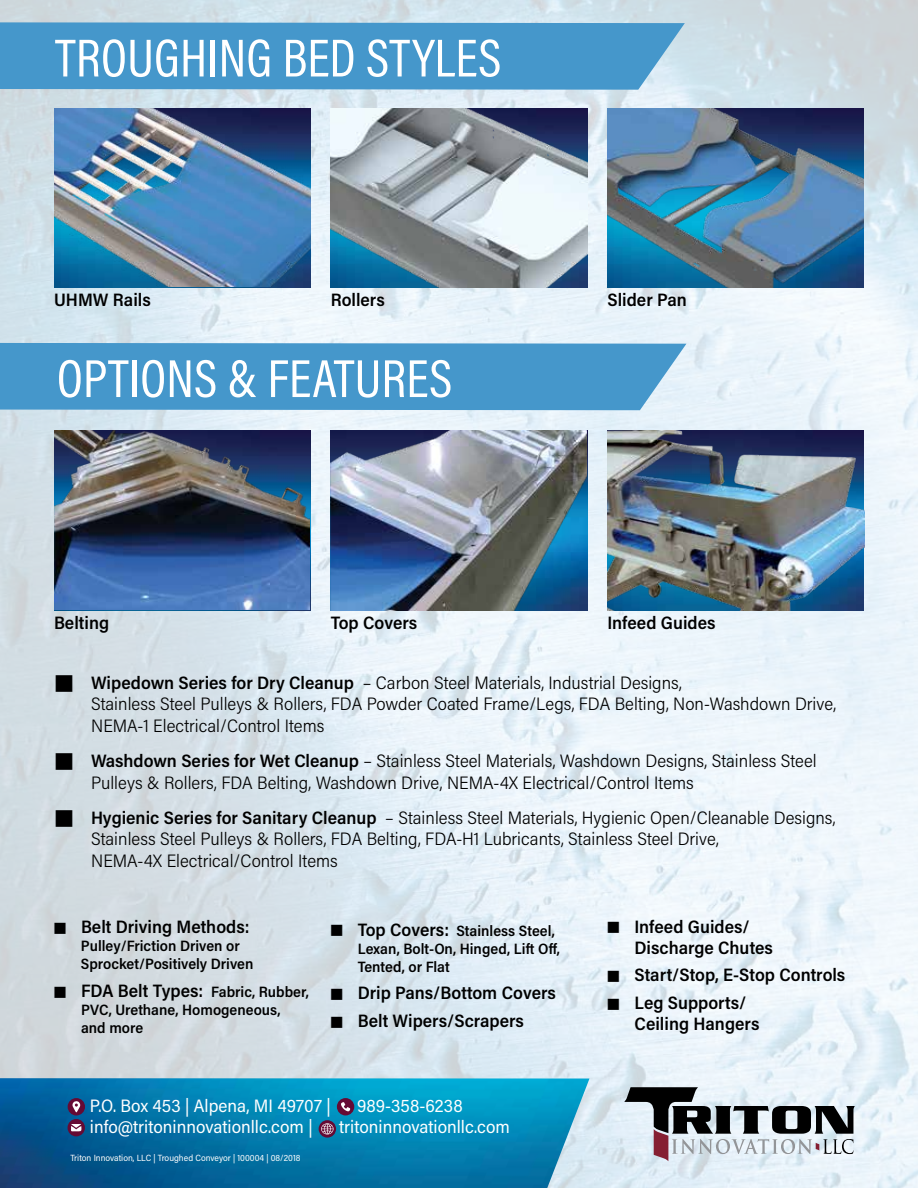
<style>
.page{position:relative;width:918px;height:1188px;background:#fff}
.page>*{position:absolute;margin:0;border:0;box-sizing:border-box;transform-origin:0 0}
.t1{font:54px "Acumin Pro Cond";color:#fff}
.t2{font:300 18px/21.6px "Acumin Pro Semi Cond";color:#000}
.t3{font:600 18px/21px "Acumin Pro Semi Cond";color:#000}
.t4{font:18px "Acumin Pro Semi Cond";color:#fff}
.t5{font:600 15px/18px "Acumin Pro Semi Cond";color:#000}
.t6{font:9px "Acumin Pro Semi Cond";color:#fff}
.s1{font-weight:600}
.s2{font-size:18px}
</style>
<div class="page">
<img style="left:0;top:0;width:918px;height:1188px">
<img style="left:0;top:1078px;width:590px;height:110px">
<div style="left:337px;top:1098px;width:17px;height:17px;background:#650a34;border-radius:50%"></div>
<svg style="left:341px;top:1102px;width:10px;height:9px"></svg>
<div style="left:68px;top:1119px;width:17px;height:17px;background:#650a34;border-radius:50%"></div>
<svg style="left:71px;top:1124px;width:11px;height:7px"></svg>
<div style="left:68px;top:1098px;width:17px;height:17px;background:#650a34;border-radius:50%"></div>
<svg style="left:72px;top:1101px;width:8px;height:12px"></svg>
<svg style="left:319px;top:1120px;width:17px;height:18px"></svg>
<svg style="left:321px;top:1123px;width:13px;height:11px"></svg>
<svg style="left:624px;top:1087px;width:231px;height:74px;background:#a0a5aa"></svg>
<div style="left:0;top:22px;width:685px;height:68px;background:#4597cb"></div>
<div style="left:0;top:343px;width:686px;height:67px;background:#4597cb"></div>
<img style="left:331px;top:108px;width:256px;height:179px">
<img style="left:608px;top:108px;width:256px;height:179px">
<img style="left:54px;top:108px;width:256px;height:178px">
<img style="left:331px;top:431px;width:256px;height:179px">
<img style="left:608px;top:431px;width:256px;height:179px">
<img style="left:54px;top:430px;width:256px;height:180px">
<h1 class="t1" style="left:55px;top:23px;width:448px">TROUGHING BED STYLES</h1>
<p class="t3" style="left:54px;top:288px;width:98px">UHMW Rails</p>
<p class="t3" style="left:331px;top:288px;width:56px">Rollers</p>
<p class="t3" style="left:608px;top:289px;width:81px">Slider Pan</p>
<h1 class="t1" style="left:57px;top:344px;width:397px">OPTIONS &amp; FEATURES</h1>
<p class="t3" style="left:54px;top:611px;width:57px">Belting</p>
<p class="t3" style="left:331px;top:611px;width:88px">Top Covers</p>
<p class="t3" style="left:608px;top:612px;width:110px">Infeed Guides</p>
<p class="t2" style="left:91px;top:671px;width:747px;text-indent:-36px">■ <span class="s1">Wipedown Series for Dry Cleanup</span> – Carbon Steel Materials, Industrial Designs,<br>Stainless Steel Pulleys &amp; Rollers, FDA Powder Coated Frame/Legs, FDA Belting, Non-Washdown Drive,<br>NEMA-1 Electrical/Control Items</p>
<p class="t2" style="left:91px;top:749px;width:727px;text-indent:-36px">■ <span class="s1">Washdown Series for Wet Cleanup</span> – Stainless Steel Materials, Washdown Designs, Stainless Steel<br>Pulleys &amp; Rollers, FDA Belting, Washdown Drive, NEMA-4X Electrical/Control Items</p>
<p class="t2" style="left:91px;top:806px;width:746px;text-indent:-36px">■ <span class="s1">Hygienic Series for Sanitary Cleanup</span> – Stainless Steel Materials, Hygienic Open/Cleanable Designs,<br>Stainless Steel Pulleys &amp; Rollers, FDA Belting, FDA-H1 Lubricants, Stainless Steel Drive,<br>NEMA-4X Electrical/Control Items</p>
<p class="t3" style="left:54px;top:916px;width:197px">■ Belt Driving Methods:</p>
<p class="t5" style="left:81px;top:936px;width:174px">Pulley/Friction Driven or<br>Sprocket/Positively Driven</p>
<p class="t5" style="left:81px;top:982px;width:229px;text-indent:-27px">■ <span class="s2">FDA Belt Types:</span> Fabric, Rubber,<br>PVC, Urethane, Homogeneous, and more</p>
<p class="t5" style="left:358px;top:921px;width:204px;text-indent:-27px">■ <span class="s2">Top Covers:</span> Stainless Steel,<br>Lexan, Bolt-On, Hinged, Lift Off,<br>Tented, or Flat</p>
<p class="t3" style="left:331px;top:982px;width:227px">■ Drip Pans/Bottom Covers</p>
<p class="t3" style="left:331px;top:1009px;width:195px">■ Belt Wipers/Scrapers</p>
<p class="t4" style="left:90px;top:1093px;width:242px">P.O. Box 453 | Alpena, MI 49707 |</p>
<p class="t4" style="left:357px;top:1093px;width:107px">989-358-6238</p>
<p class="t4" style="left:90px;top:1115px;width:224px">info@tritoninnovationllc.com |</p>
<p class="t4" style="left:339px;top:1115px;width:172px">tritoninnovationllc.com</p>
<p class="t6" style="left:70px;top:1151px;width:231px">Triton Innovation, LLC | Troughed Conveyor | 100004 | 08/2018</p>
<p class="t3" style="left:634px;top:915px;width:140px;text-indent:-27px">■ Infeed Guides/<br>Discharge Chutes</p>
<p class="t3" style="left:608px;top:964px;width:239px">■ Start/Stop, E-Stop Controls</p>
<p class="t3" style="left:634px;top:991px;width:126px;text-indent:-27px">■ Leg Supports/<br>Ceiling Hangers</p>
</div>
